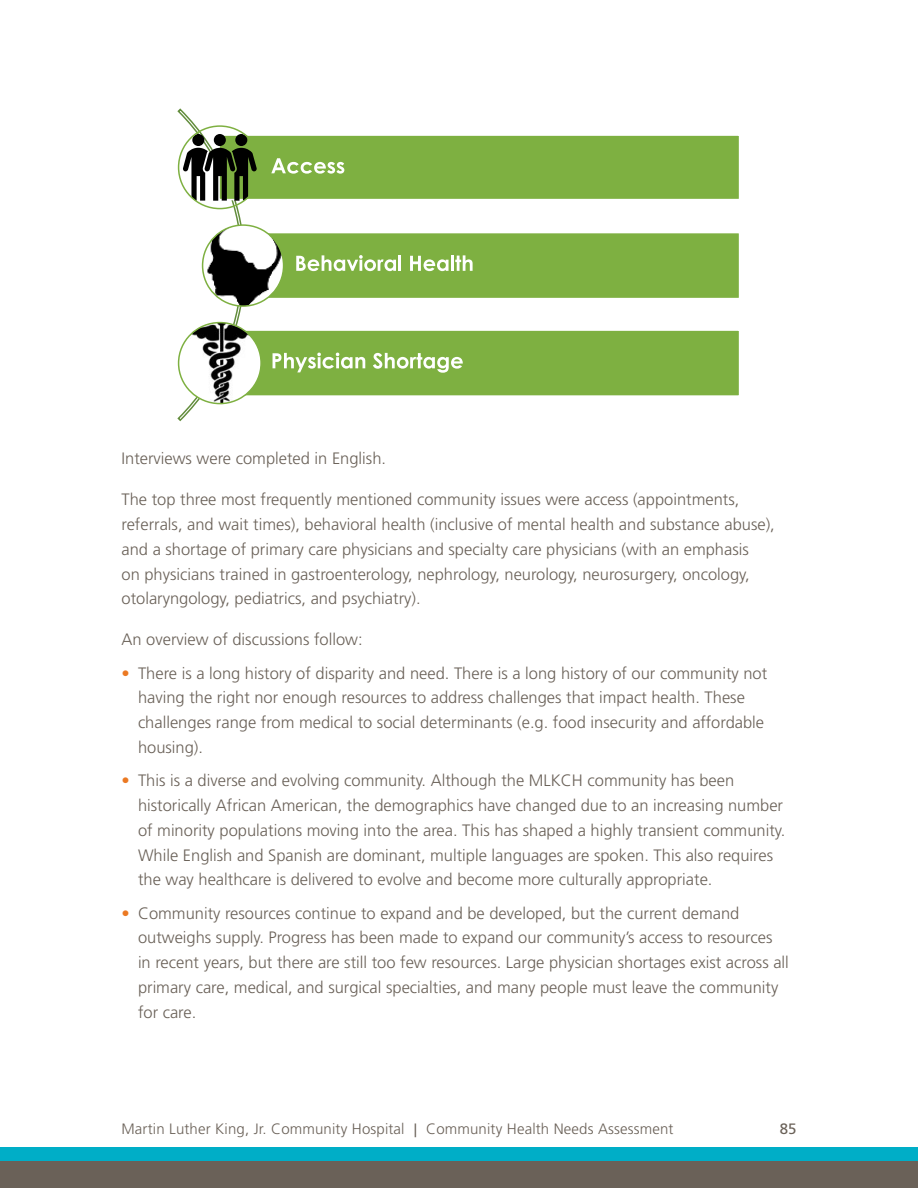
<style>
.page{position:relative;width:918px;height:1188px;background:#fff}
.page>*{position:absolute;margin:0;border:0;box-sizing:border-box;transform-origin:0 0}
.t1{font:300 16.5px/24.8px "Frutiger";color:#6a6158}
.t2{font:300 15px "Frutiger";letter-spacing:.01em;color:#6a6158}
.t3{font:15px "Frutiger";color:#6a6158}
.s1{color:#eb7923}
.s2{font-size:18px}
</style>
<div class="page">
<div style="left:0;top:1148px;width:918px;height:13px;background:#00aec7"></div>
<div style="left:0;top:1161px;width:918px;height:27px;background:#6a6158"></div>
<div style="left:219px;top:135px;width:521px;height:65px;background:#7eb041"></div>
<div style="left:218px;top:134px;width:522px;height:66px;border:2px solid #fff"></div>
<div style="left:243px;top:233px;width:497px;height:66px;background:#7eb041"></div>
<div style="left:242px;top:232px;width:498px;height:67px;border:2px solid #fff"></div>
<div style="left:219px;top:330px;width:521px;height:66px;background:#7eb041"></div>
<div style="left:218px;top:329px;width:522px;height:68px;border:2px solid #fff"></div>
<svg style="left:177px;top:108px;width:296px;height:314px"></svg>
<img style="left:179px;top:323px;width:82px;height:81px">
<div style="left:178px;top:322px;width:84px;height:82px;border:2px solid #7eb041;border-radius:50%"></div>
<p class="t1" style="left:122px;top:446px;width:266px">Interviews were completed in English.</p>
<p class="t1" style="left:122px;top:487px;width:655px">The top three most frequently mentioned community issues were access (appointments, referrals, and wait times), behavioral health (inclusive of mental health and substance abuse), and a shortage of primary care physicians and specialty care physicians (with an emphasis<br>on physicians trained in gastroenterology, nephrology, neurology, neurosurgery, oncology, otolaryngology, pediatrics, and psychiatry).</p>
<p class="t1" style="left:122px;top:627px;width:243px">An overview of discussions follow:</p>
<p class="t1" style="left:138px;top:661px;width:631px;text-indent:-16px"><span class="s1">•</span> There is a long history of disparity and need. There is a long history of our community not having the right nor enough resources to address challenges that impact health. These challenges range from medical to social determinants (e.g. food insecurity and affordable housing).</p>
<p class="t1" style="left:138px;top:768px;width:649px;text-indent:-16px"><span class="s1">•</span> This is a diverse and evolving community. Although the MLKCH community has been historically African American, the demographics have changed due to an increasing number of minority populations moving into the area. This has shaped a highly transient community.<br>While English and Spanish are dominant, multiple languages are spoken. This also requires the way healthcare is delivered to evolve and become more culturally appropriate.</p>
<p class="t1" style="left:138px;top:901px;width:652px;text-indent:-16px"><span class="s1">•</span> Community resources continue to expand and be developed, but the current demand outweighs supply. Progress has been made to expand our community’s access to resources in recent years, but there are still too few resources. Large physician shortages exist across all primary care, medical, and surgical specialties, and many people must leave the community for care.</p>
<p class="t2" style="left:122px;top:1120px;width:554px">Martin Luther King, Jr. Community Hospital <span class="s2">|</span> Community Health Needs Assessment</p>
<p class="t3" style="left:780px;top:1120px;width:18px">85</p>
</div>
